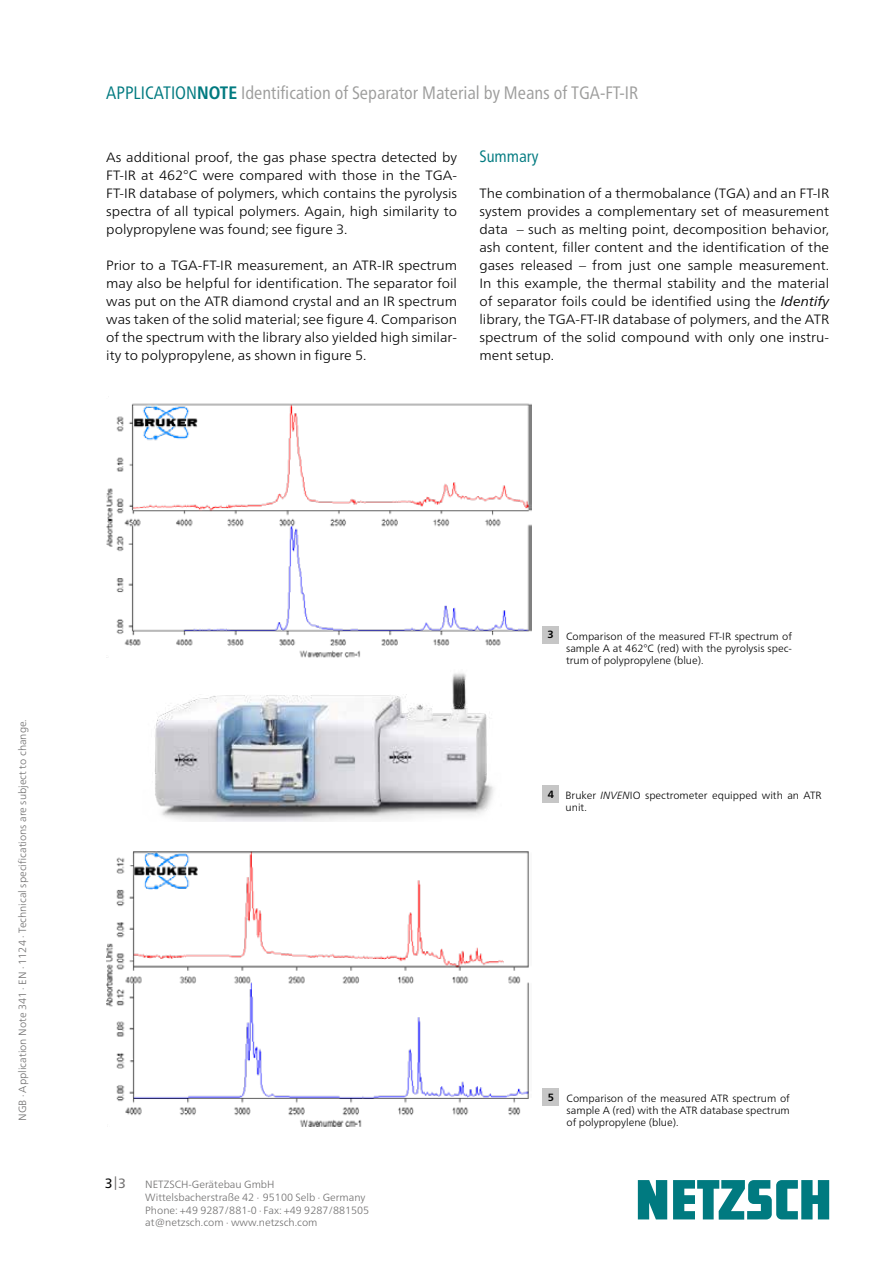
<style>
.page{position:relative;width:893px;height:1263px;background:#fff}
.page>*{position:absolute;margin:0;border:0;box-sizing:border-box;transform-origin:0 0}
.t1{font:condensed 18px "Frutiger Neue LTW1 G";color:#9d9d9c}
.t2{font:condensed 16.5px "Frutiger Neue LTW1 G";color:#007a80}
.t3{font:300 13.5px/18px "Frutiger Neue LTW1 G";color:#000;text-align:justify;scale:1.04 1}
.t4{font:13.5px "Frutiger Neue LTW1 G";color:#706f6f}
.t5{font:300 10.5px/12px "Frutiger Neue LTW1 G";color:#000;text-align:justify}
.t6{font:300 10.5px/12.8px "Frutiger Neue LTW1 G";color:#706f6f}
.t7{font:700 10.5px "Frutiger Neue LTW1 G";color:#000}
.s1{color:#007a80}
.s2{font-weight:700;color:#007a80}
.s3{font-weight:400;font-style:italic}
.s4{color:#000}
.s5{font-style:italic}
</style>
<div class="page">
<svg style="left:638px;top:1180px;width:191px;height:39px"></svg>
<img style="left:155px;top:673px;width:339px;height:149px">
<img style="left:106px;top:403px;width:425px;height:255px">
<img style="left:106px;top:851px;width:423px;height:276px">
<div style="left:543px;top:1088px;width:16px;height:17px;background:#c6c6c6"></div>
<div style="left:542px;top:626px;width:17px;height:17px;background:#c6c6c6"></div>
<div style="left:543px;top:786px;width:16px;height:17px;background:#c6c6c6"></div>
<h1 class="t1" style="left:106px;top:79px;width:533px"><span class="s1">APPLICATION</span><span class="s2">NOTE</span> Identification of Separator Material by Means of TGA-FT-IR</h1>
<p class="t3" style="left:106px;top:148px;width:339px">As additional proof, the gas phase spectra detected by FT-IR at 462°C were compared with those in the TGA-FT-IR database of polymers, which contains the pyrolysis spectra of all typical polymers. Again, high similarity to polypropylene was found; see figure 3.</p>
<p class="t3" style="left:106px;top:256px;width:339px">Prior to a TGA-FT-IR measurement, an ATR-IR spectrum may also be helpful for identification. The separator foil was put on the ATR diamond crystal and an IR spectrum was taken of the solid material; see figure 4. Comparison of the spectrum with the library also yielded high similar&shy;ity to polypropylene, as shown in figure 5.</p>
<p class="t2" style="left:479px;top:144px;width:61px">Summary</p>
<p class="t3" style="left:479px;top:184px;width:338px">The combination of a thermobalance (TGA) and an FT-IR system provides a complementary set of measurement data – such as melting point, decomposition behavior, ash content, filler content and the identification of the gases released – from just one sample measurement.<br>In this example, the thermal stability and the material of separator foils could be identified using the <span class="s3">Identify </span>library, the TGA-FT-IR database of polymers, and the ATR spectrum of the solid compound with only one instru&shy;ment setup.</p>
<p class="t6" style="left:16px;top:1121px;width:403px;rotate:-90deg">NGB · Application Note 341 · EN · 1124 · Technical specifications are subject to change.</p>
<p class="t4" style="left:105px;top:1175px;width:23px"><span class="s4">3</span>|3</p>
<p class="t6" style="left:145px;top:1178px;width:226px">NETZSCH-Gerätebau GmbH Wittelsbacherstraße 42 ∙ 95100 Selb ∙ Germany Phone: +49 9287/881-0 ∙ Fax: +49 9287/881505 at@netzsch.com ∙ www.netzsch.com</p>
<p class="t7" style="left:547px;top:628px;width:8px">3</p>
<p class="t5" style="left:566px;top:630px;width:227px">Comparison of the measured FT-IR spectrum of sample A at 462°C (red) with the pyrolysis spec&shy;trum of polypropylene (blue).</p>
<p class="t7" style="left:548px;top:788px;width:8px">4</p>
<p class="t5" style="left:566px;top:789px;width:258px">Bruker <span class="s5">INVEN</span>IO spectrometer equipped with an ATR unit.</p>
<p class="t7" style="left:548px;top:1091px;width:8px">5</p>
<p class="t5" style="left:567px;top:1092px;width:225px">Comparison of the measured ATR spectrum of sample A (red) with the ATR database spectrum of polypropylene (blue).</p>
</div>
